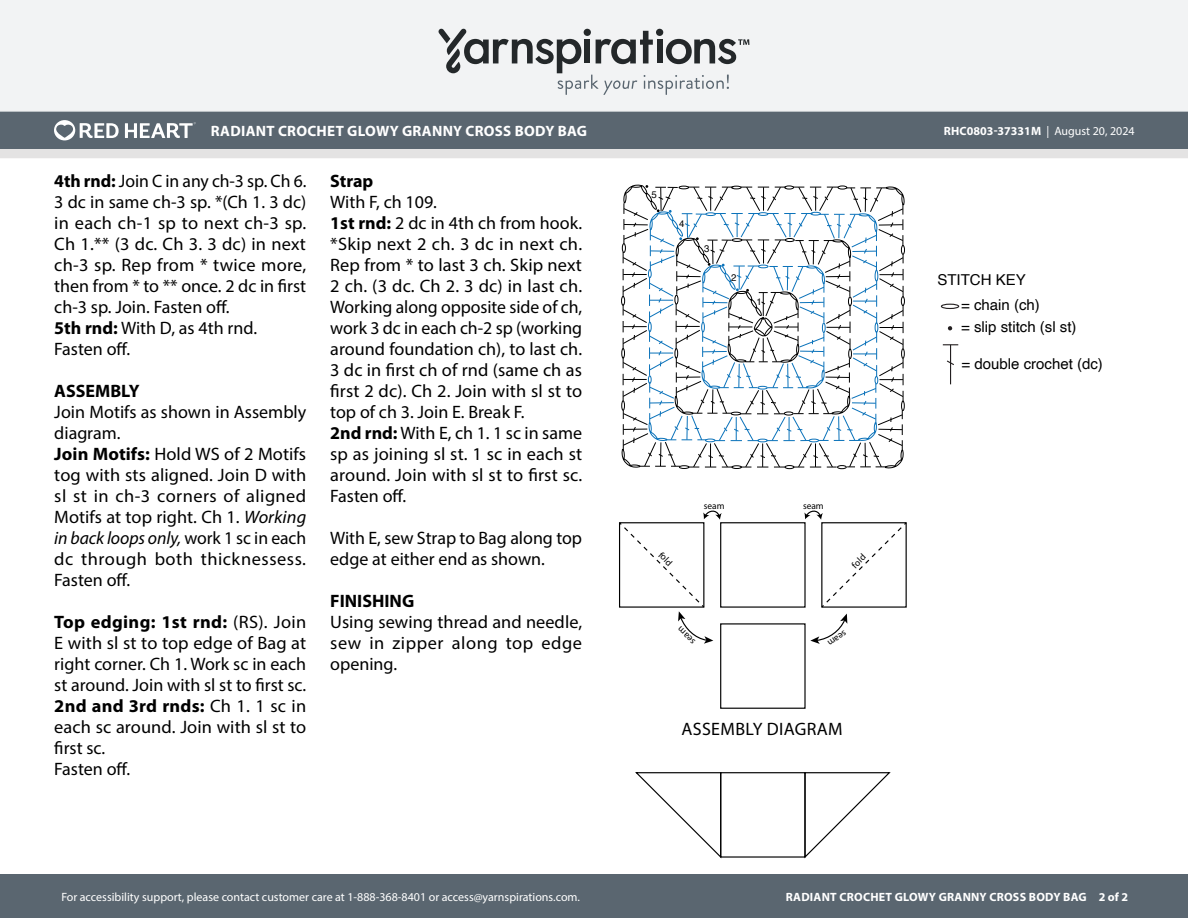
<style>
.page{position:relative;width:1188px;height:918px;background:#fff}
.page>*{position:absolute;margin:0;border:0;box-sizing:border-box;transform-origin:0 0}
.Body_-__Auto_Style_with_Keep_lines_toget{font:18px/21px "Myriad Pro";color:#000;text-align:justify}
.Body_-__Auto_Style_with_Keep_lines_toget-2{font:700 18px "Myriad Pro";color:#000}
.Diagram___Schematic_Headers{font:18px "Myriad Pro";letter-spacing:.02em;color:#000}
.t1{font:15px/25.7px "Helvetica";color:#000}
.t2{font:700 15px "Myriad Pro";letter-spacing:.02em;color:#fff}
.t3{font:12px "Myriad Pro";color:#fff}
.t4{font:700 12px "Myriad Pro";letter-spacing:.02em;color:#fff}
.t5{font:700 12px "Myriad Pro";color:#fff}
.t6{font:9.6px "Helvetica";color:#000}
.t7{font:9.45px "Myriad Pro";color:#000}
.t8{font:9.3px "Myriad Pro";color:#000}
.s1{font-weight:400}
.s2{font-weight:700}
.s3{font-style:italic}
</style>
<div class="page">
<div style="left:0;top:875px;width:1188px;height:43px;background:#5a6670"></div>
<div style="left:0;top:149px;width:1188px;height:9px;background:#e4e3e3"></div>
<div style="left:0;top:111px;width:1188px;height:38px;background:#5a6670"></div>
<div style="left:0;top:0;width:1188px;height:112px;background:#f2f3f4"></div>
<svg style="left:438px;top:29px;width:311px;height:66px"></svg>
<svg style="left:54px;top:120px;width:65px;height:20px"></svg>
<svg style="left:125px;top:122px;width:71px;height:16px"></svg>
<div style="left:901px;top:195px;width:4px;height:10px;border:1px solid #000;border-radius:50%"></div>
<div style="left:901px;top:348px;width:4px;height:11px;border:1px solid #000;border-radius:50%"></div>
<div style="left:901px;top:296px;width:4px;height:10px;border:1px solid #000;border-radius:50%"></div>
<div style="left:901px;top:245px;width:4px;height:10px;border:1px solid #000;border-radius:50%"></div>
<div style="left:901px;top:401px;width:4px;height:10px;border:1px solid #000;border-radius:50%"></div>
<div style="left:621px;top:348px;width:4px;height:10px;border:1px solid #000;border-radius:50%"></div>
<div style="left:621px;top:296px;width:4px;height:10px;border:1px solid #000;border-radius:50%"></div>
<svg style="left:622px;top:184px;width:282px;height:285px"></svg>
<div style="left:622px;top:243px;width:4px;height:10px;border:1px solid #000;border-radius:50%"></div>
<div style="left:621px;top:400px;width:4px;height:11px;border:1px solid #000;border-radius:50%"></div>
<div style="left:941px;top:304px;width:18px;height:5px;border:1px solid #231f20;border-radius:50%"></div>
<svg style="left:943px;top:344px;width:15px;height:1px"></svg>
<hr style="left:950px;top:345px;width:1px;height:39px;background:#231f20">
<svg style="left:947px;top:359px;width:7px;height:7px"></svg>
<svg style="left:948px;top:326px;width:4px;height:5px"></svg>
<div style="left:720px;top:522px;width:86px;height:86px;border:1px solid #000"></div>
<div style="left:720px;top:623px;width:86px;height:86px;border:1px solid #000"></div>
<svg style="left:619px;top:510px;width:103px;height:134px"></svg>
<svg style="left:804px;top:510px;width:103px;height:134px"></svg>
<div style="left:720px;top:772px;width:86px;height:86px;border:1px solid #000"></div>
<svg style="left:635px;top:772px;width:87px;height:87px"></svg>
<svg style="left:804px;top:772px;width:87px;height:87px"></svg>
<p class="t2" style="left:211px;top:121px;width:378px">RADIANT CROCHET GLOWY GRANNY CROSS BODY BAG</p>
<p class="t5" style="left:944px;top:123px;width:192px">RHC0803-37331M <span class="s1">| August 20, 2024</span></p>
<p class="Body_-__Auto_Style_with_Keep_lines_toget" style="left:54px;top:170px;width:254px"><span class="s2">4th rnd:</span> Join C in any ch-3 sp. Ch 6.<br>3 dc in same ch-3 sp. *(Ch 1. 3 dc) in each ch-1 sp to next ch-3 sp.<br>Ch 1.** (3 dc. Ch 3. 3 dc) in next ch-3 sp. Rep from * twice more, then from * to ** once. 2 dc in first ch-3 sp. Join. Fasten off.</p>
<p class="Body_-__Auto_Style_with_Keep_lines_toget" style="left:54px;top:317px;width:204px"><span class="s2">5th rnd:</span> With D, as 4th rnd.</p>
<p class="Body_-__Auto_Style_with_Keep_lines_toget" style="left:54px;top:338px;width:77px">Fasten off.</p>
<p class="Body_-__Auto_Style_with_Keep_lines_toget-2" style="left:54px;top:379px;width:87px">ASSEMBLY</p>
<p class="Body_-__Auto_Style_with_Keep_lines_toget" style="left:54px;top:401px;width:254px">Join Motifs as shown in Assembly diagram.</p>
<p class="Body_-__Auto_Style_with_Keep_lines_toget" style="left:54px;top:443px;width:254px"><span class="s2">Join Motifs:</span> Hold WS of 2 Motifs tog with sts aligned. Join D with sl st in ch-3 corners of aligned Motifs at top right. Ch 1. <span class="s3">Working in back loops only,</span> work 1 sc in each dc through both thicknessess.<br>Fasten off.</p>
<p class="Body_-__Auto_Style_with_Keep_lines_toget" style="left:54px;top:611px;width:253px"><span class="s2">Top edging: 1st rnd:</span> (RS). Join E with sl st to top edge of Bag at right corner. Ch 1. Work sc in each st around. Join with sl st to first sc.</p>
<p class="Body_-__Auto_Style_with_Keep_lines_toget" style="left:54px;top:695px;width:254px"><span class="s2">2nd and 3rd rnds:</span> Ch 1. 1 sc in each sc around. Join with sl st to first sc.</p>
<p class="Body_-__Auto_Style_with_Keep_lines_toget" style="left:54px;top:758px;width:77px">Fasten off.</p>
<p class="Body_-__Auto_Style_with_Keep_lines_toget-2" style="left:330px;top:169px;width:45px">Strap</p>
<p class="Body_-__Auto_Style_with_Keep_lines_toget" style="left:330px;top:191px;width:108px">With F, ch 109.</p>
<p class="Body_-__Auto_Style_with_Keep_lines_toget" style="left:330px;top:212px;width:253px"><span class="s2">1st rnd:</span> 2 dc in 4th ch from hook. *Skip next 2 ch. 3 dc in next ch.<br>Rep from * to last 3 ch. Skip next 2 ch. (3 dc. Ch 2. 3 dc) in last ch.<br>Working along opposite side of ch, work 3 dc in each ch-2 sp (working around foundation ch), to last ch.<br>3 dc in first ch of rnd (same ch as first 2 dc). Ch 2. Join with sl st to top of ch 3. Join E. Break F.</p>
<p class="Body_-__Auto_Style_with_Keep_lines_toget" style="left:330px;top:422px;width:254px"><span class="s2">2nd rnd:</span> With E, ch 1. 1 sc in same sp as joining sl st. 1 sc in each st around. Join with sl st to first sc.<br>Fasten off.</p>
<p class="Body_-__Auto_Style_with_Keep_lines_toget" style="left:330px;top:527px;width:253px">With E, sew Strap to Bag along top edge at either end as shown.</p>
<p class="Body_-__Auto_Style_with_Keep_lines_toget-2" style="left:330px;top:589px;width:86px">FINISHING</p>
<p class="Body_-__Auto_Style_with_Keep_lines_toget" style="left:330px;top:611px;width:253px">Using sewing thread and needle, sew in zipper along top edge opening.</p>
<p class="t6" style="left:652px;top:187px;width:7px">5</p>
<p class="t6" style="left:679px;top:216px;width:7px">4</p>
<p class="t6" style="left:704px;top:241px;width:7px">3</p>
<p class="t1" style="left:961px;top:267px;width:80px;text-indent:-24px">STITCH KEY<br>= chain (ch)</p>
<p class="t1" style="left:961px;top:315px;width:117px">= slip stitch (sl st)</p>
<p class="t1" style="left:962px;top:351px;width:143px">= double crochet (dc)</p>
<p class="t6" style="left:731px;top:270px;width:7px">2</p>
<p class="t6" style="left:757px;top:294px;width:7px">1</p>
<p class="t7" style="left:704px;top:500px;width:22px">seam</p>
<p class="t7" style="left:803px;top:500px;width:22px">seam</p>
<p class="t8" style="left:664px;top:549px;width:17px;rotate:45deg">fold</p>
<p class="t8" style="left:849px;top:562px;width:17px;rotate:-45deg">fold</p>
<p class="t7" style="left:689px;top:647px;width:22px;rotate:-135deg">seam</p>
<p class="t7" style="left:849px;top:637px;width:22px;rotate:145deg">seam</p>
<p class="Diagram___Schematic_Headers" style="left:681px;top:718px;width:163px">ASSEMBLY DIAGRAM</p>
<p class="t3" style="left:61px;top:889px;width:520px">For accessibility support, please contact customer care at 1-888-368-8401 or access@yarnspirations.com.</p>
<p class="t4" style="left:786px;top:889px;width:344px">RADIANT CROCHET GLOWY GRANNY CROSS BODY BAG 2 of 2</p>
</div>
